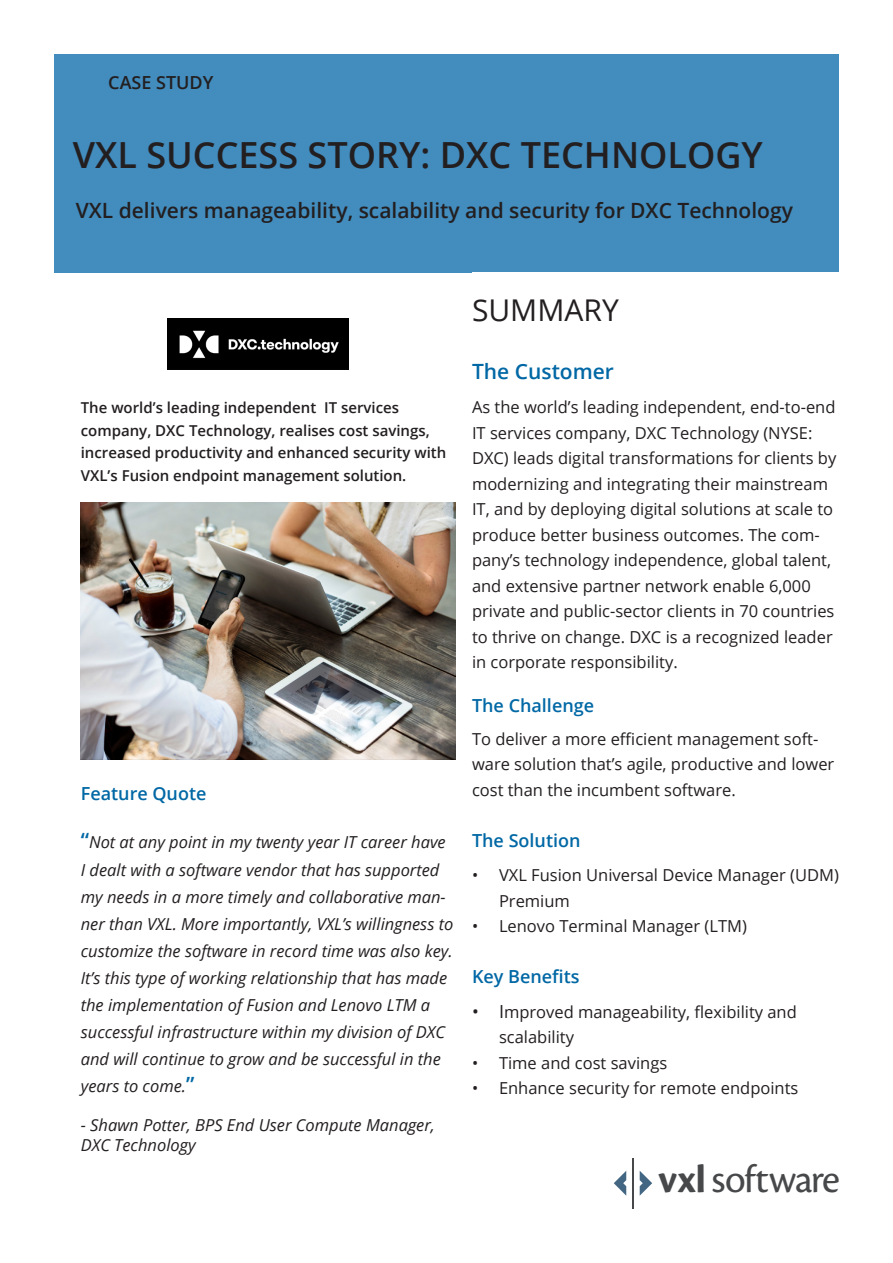
<style>
.page{position:relative;width:893px;height:1263px;background:#fff}
.page>*{position:absolute;margin:0;border:0;box-sizing:border-box;transform-origin:0 0}
.t1{font:41.1px "Cronos Pro";letter-spacing:-.025em;color:#46484a}
.t2{font:600 36px "Open Sans";color:#231f20}
.t3{font:30px "Open Sans";color:#231f20}
.t4{font:600 21px "Open Sans";color:#231f20}
.t5{font:600 21px "Open Sans";color:#0068a5}
.t6{font:600 18px "Open Sans";color:#0068a5}
.t7{font:600 18px "Open Sans";color:#231f20}
.t8{font:16.5px/25.5px "Open Sans";color:#231f20}
.t9{font:italic 16.5px/27px "Open Sans";color:#231f20}
.t10{font:600 15px/22.5px "Open Sans";color:#231f20}
.s1{font-weight:600;font-style:normal;font-size:21px;color:#0068a5}
.s2{font-size:18px}
.s3{font-weight:700}
</style>
<div class="page">
<img style="left:167px;top:318px;width:182px;height:52px">
<img style="left:81px;top:502px;width:374px;height:257px">
<div style="left:54px;top:54px;width:785px;height:218px;background:#428cbe"></div>
<svg style="left:614px;top:1171px;width:12px;height:25px"></svg>
<svg style="left:640px;top:1171px;width:12px;height:25px"></svg>
<hr style="left:632px;top:1158px;width:2px;height:50px;background:#46484a">
<p class="t7" style="left:108px;top:70px;width:107px">CASE STUDY</p>
<p class="t2" style="left:73px;top:130px;width:692px">VXL SUCCESS STORY: DXC TECHNOLOGY</p>
<p class="t4" style="left:76px;top:196px;width:719px">VXL delivers manageability, scalability and security for DXC Technology</p>
<p class="t10" style="left:81px;top:396px;width:367px">The world’s leading independent IT services company, DXC Technology, realises cost savings, increased productivity and enhanced security with VXL’s Fusion endpoint management solution.</p>
<p class="t6" style="left:81px;top:782px;width:127px">Feature Quote</p>
<p class="t9" style="left:81px;top:828px;width:374px"><span class="s1">“</span>Not at any point in my twenty year IT career have I dealt with a software vendor that has supported my needs in a more timely and collaborative man&shy;ner than VXL. More importantly, VXL’s willingness to customize the software in record time was also key.<br>It’s this type of working relationship that has made the implementation of Fusion and Lenovo LTM a successful infrastructure within my division of DXC and will continue to grow and be successful in the years to come.<span class="s1">”</span></p>
<p class="t9" style="left:81px;top:1115px;width:356px;line-height:19.8px">- Shawn Potter, BPS End User Compute Manager,<br>DXC Technology</p>
<p class="t3" style="left:472px;top:290px;width:148px">SUMMARY</p>
<p class="t5" style="left:472px;top:357px;width:143px">The Customer</p>
<p class="t8" style="left:472px;top:394px;width:366px">As the world’s leading independent, end-to-end IT services company, DXC Technology (NYSE:<br>DXC) leads digital transformations for clients by modernizing and integrating their mainstream IT, and by deploying digital solutions at scale to produce better business outcomes. The com&shy;pany’s technology independence, global talent, and extensive partner network enable 6,000 private and public-sector clients in 70 countries to thrive on change. DXC is a recognized leader in corporate responsibility.</p>
<p class="t6" style="left:472px;top:693px;width:124px">The Challenge</p>
<p class="t8" style="left:472px;top:725px;width:364px">To deliver a more efficient management soft&shy;ware solution that’s agile, productive and lower cost than the incumbent software.</p>
<p class="t6" style="left:472px;top:828px;width:110px">The Solution</p>
<p class="t8" style="left:499px;top:862px;width:341px;text-indent:-27px">• VXL Fusion Universal Device Manager (UDM)<br>Premium</p>
<p class="t8" style="left:472px;top:913px;width:276px">• Lenovo Terminal Manager (LTM)</p>
<p class="t6" style="left:472px;top:964px;width:109px">Key Benefits</p>
<p class="t8" style="left:499px;top:998px;width:299px;text-indent:-27px"><span class="s2">• I</span>mproved manageability, flexibility and scalability</p>
<p class="t8" style="left:472px;top:1049px;width:197px">• Time and cost savings</p>
<p class="t8" style="left:472px;top:1075px;width:328px">• Enhance security for remote endpoints</p>
<p class="t1" style="left:658px;top:1155px;width:183px"><span class="s3">vxl</span>software</p>
</div>
